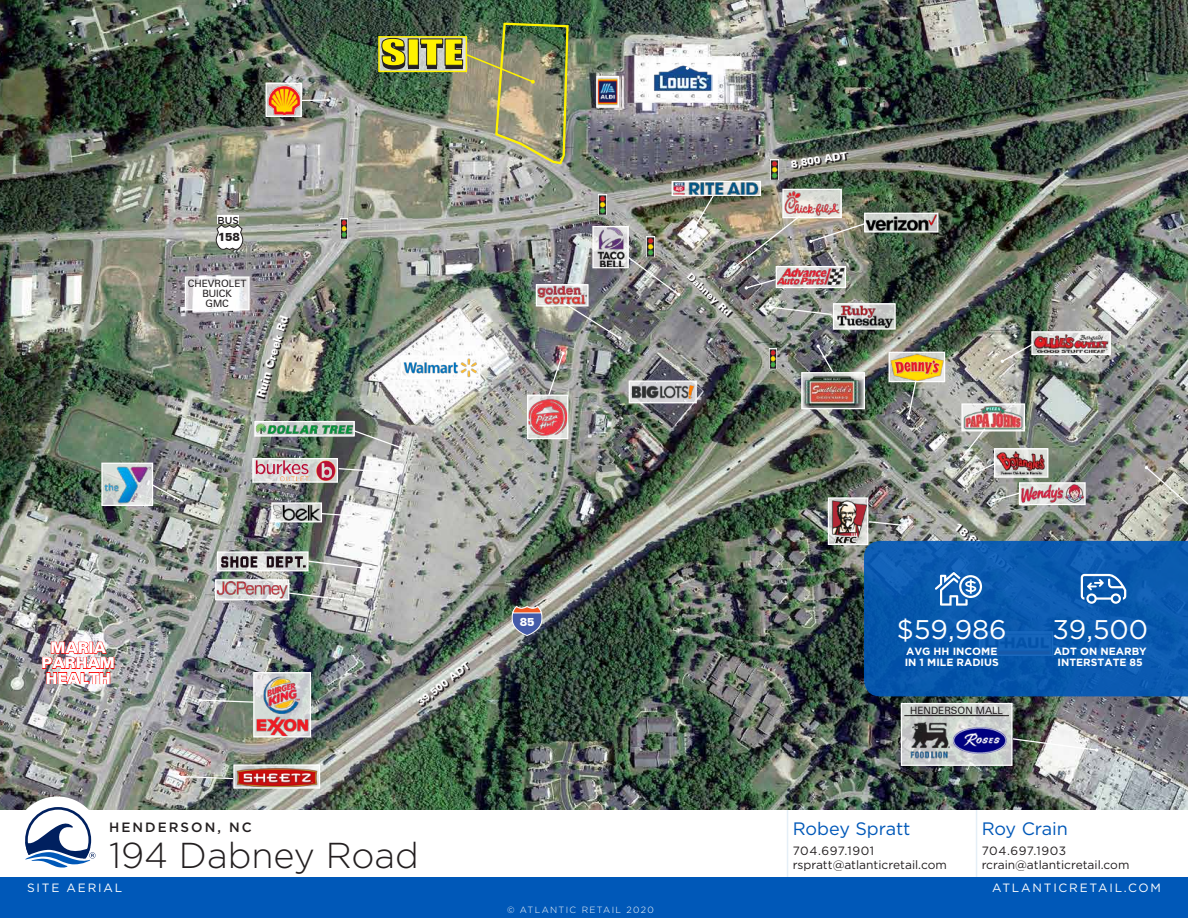
<style>
.page{position:relative;width:1188px;height:918px;background:#fff}
.page>*{position:absolute;margin:0;border:0;box-sizing:border-box;transform-origin:0 0}
.t1{font:300 36px "Gotham";color:#231f20}
.t2{font:27px "Gotham";color:#fff}
.t3{font:18px "Gotham";color:#0058b8}
.t4{font:900 15.15px/15.1px "Zurich BT";color:#fff;text-align:center}
.t5{font:500 13.5px "Gotham";letter-spacing:.15em;color:#231f20}
.t6{font:12px/14.4px "Gotham";color:#231f20}
.t7{font:12px "Gotham";letter-spacing:.15em;color:#fff}
.t8{font:900 11.4px "Zurich BT";color:#fff}
.t9{font:900 11.4px "Zurich BT";color:#231f20}
.t10{font:700 10.5px/10.5px "Gotham";color:#fff}
.t11{font:10.05px/10.1px "Zurich BT";color:#231f20;text-align:center}
.t12{font:900 10.05px "Zurich BT";color:#fff}
.t13{font:500 10.05px "Gotham";color:#231f20}
.t14{font:300 9px "Gotham";letter-spacing:.15em;color:#fff}
</style>
<div class="page">
<img style="left:0;top:0;width:1188px;height:810px">
<svg style="left:956px;top:525px;width:59px;height:16px"></svg>
<svg style="left:257px;top:316px;width:33px;height:83px;background:#919287"></svg>
<svg style="left:687px;top:273px;width:47px;height:45px;background:#80827c"></svg>
<svg style="left:792px;top:153px;width:56px;height:16px"></svg>
<svg style="left:216px;top:225px;width:27px;height:25px"></svg>
<div style="left:218px;top:216px;width:21px;height:8px;background:#fff"></div>
<img style="left:340px;top:219px;width:8px;height:20px">
<img style="left:599px;top:195px;width:8px;height:20px">
<img style="left:770px;top:160px;width:8px;height:20px">
<img style="left:647px;top:237px;width:8px;height:18px">
<img style="left:769px;top:349px;width:8px;height:20px">
<svg style="left:512px;top:607px;width:30px;height:29px"></svg>
<img style="left:418px;top:662px;width:52px;height:45px">
<img style="left:403px;top:357px;width:75px;height:20px">
<img style="left:256px;top:423px;width:97px;height:12px">
<div style="left:254px;top:421px;width:101px;height:16px;border:1px solid #fff"></div>
<img style="left:273px;top:504px;width:47px;height:16px">
<div style="left:271px;top:502px;width:51px;height:20px;border:1px solid #fff"></div>
<img style="left:254px;top:460px;width:82px;height:21px">
<div style="left:252px;top:458px;width:86px;height:25px;border:1px solid #fff"></div>
<img style="left:217px;top:581px;width:70px;height:17px">
<div style="left:215px;top:579px;width:74px;height:21px;border:1px solid #fff"></div>
<img style="left:654px;top:66px;width:57px;height:24px">
<div style="left:652px;top:64px;width:61px;height:28px;border:1px solid #fff"></div>
<svg style="left:686px;top:66px;width:3px;height:4px"></svg>
<svg style="left:631px;top:382px;width:64px;height:1px"></svg>
<img style="left:631px;top:383px;width:64px;height:18px">
<div style="left:629px;top:380px;width:68px;height:23px;border:1px solid #fff"></div>
<img style="left:732px;top:214px;width:70px;height:55px">
<svg style="left:809px;top:222px;width:59px;height:21px"></svg>
<svg style="left:769px;top:305px;width:64px;height:11px"></svg>
<svg style="left:816px;top:344px;width:19px;height:28px"></svg>
<svg style="left:103px;top:503px;width:48px;height:1px"></svg>
<img style="left:103px;top:465px;width:48px;height:38px">
<div style="left:101px;top:463px;width:52px;height:43px;border:1px solid #fff"></div>
<svg style="left:151px;top:483px;width:34px;height:20px"></svg>
<img style="left:219px;top:553px;width:88px;height:16px">
<div style="left:217px;top:551px;width:92px;height:20px;border:1px solid #fff"></div>
<svg style="left:352px;top:429px;width:50px;height:20px"></svg>
<svg style="left:337px;top:467px;width:51px;height:7px"></svg>
<svg style="left:320px;top:512px;width:51px;height:7px"></svg>
<svg style="left:307px;top:560px;width:56px;height:9px"></svg>
<svg style="left:287px;top:592px;width:56px;height:9px"></svg>
<img style="left:674px;top:183px;width:85px;height:11px">
<div style="left:672px;top:181px;width:89px;height:15px;border:1px solid #fff"></div>
<img style="left:784px;top:191px;width:56px;height:25px">
<div style="left:782px;top:189px;width:60px;height:29px;border:1px solid #fff"></div>
<svg style="left:778px;top:268px;width:66px;height:18px"></svg>
<img style="left:778px;top:269px;width:66px;height:16px">
<div style="left:776px;top:266px;width:70px;height:22px;border:1px solid #fff"></div>
<svg style="left:835px;top:305px;width:59px;height:23px"></svg>
<img style="left:836px;top:305px;width:57px;height:23px">
<div style="left:833px;top:303px;width:63px;height:27px;border:1px solid #fff"></div>
<img style="left:803px;top:374px;width:60px;height:33px">
<div style="left:801px;top:372px;width:64px;height:37px;border:1px solid #fff"></div>
<img style="left:866px;top:215px;width:71px;height:16px">
<div style="left:864px;top:213px;width:75px;height:20px;border:1px solid #fff"></div>
<img style="left:594px;top:228px;width:33px;height:27px">
<div style="left:592px;top:226px;width:37px;height:42px;border:1px solid #fff"></div>
<img style="left:538px;top:286px;width:24px;height:18px">
<div style="left:536px;top:284px;width:53px;height:22px;border:1px solid #fff"></div>
<svg style="left:529px;top:397px;width:37px;height:40px"></svg>
<img style="left:529px;top:398px;width:37px;height:38px">
<div style="left:527px;top:395px;width:41px;height:44px;border:1px solid #fff"></div>
<img style="left:562px;top:255px;width:118px;height:85px">
<svg style="left:547px;top:352px;width:18px;height:45px"></svg>
<svg style="left:255px;top:674px;width:54px;height:42px"></svg>
<img style="left:255px;top:716px;width:54px;height:20px">
<div style="left:253px;top:672px;width:58px;height:66px;border:1px solid #fff"></div>
<img style="left:263px;top:676px;width:37px;height:37px">
<img style="left:235px;top:766px;width:83px;height:21px">
<div style="left:233px;top:764px;width:87px;height:25px;border:1px solid #fff"></div>
<svg style="left:177px;top:775px;width:57px;height:5px"></svg>
<svg style="left:199px;top:698px;width:57px;height:5px"></svg>
<svg style="left:903px;top:705px;width:108px;height:59px;background:#cbcecd"></svg>
<hr style="left:904px;top:715px;width:105px;height:1px;background:#231f20">
<div style="left:901px;top:703px;width:112px;height:63px;border:1px solid #fff"></div>
<img style="left:1033px;top:333px;width:76px;height:20px">
<div style="left:1031px;top:331px;width:80px;height:24px;border:1px solid #fff"></div>
<svg style="left:1000px;top:342px;width:35px;height:21px"></svg>
<img style="left:911px;top:721px;width:39px;height:37px">
<img style="left:951px;top:726px;width:57px;height:29px">
<svg style="left:1011px;top:737px;width:87px;height:15px"></svg>
<img style="left:891px;top:354px;width:52px;height:26px">
<div style="left:889px;top:352px;width:56px;height:30px;border:1px solid #fff"></div>
<img style="left:963px;top:405px;width:60px;height:24px">
<div style="left:961px;top:403px;width:64px;height:28px;border:1px solid #fff"></div>
<img style="left:997px;top:450px;width:49px;height:26px">
<div style="left:994px;top:448px;width:54px;height:30px;border:1px solid #fff"></div>
<img style="left:1021px;top:484px;width:63px;height:19px">
<div style="left:1019px;top:482px;width:67px;height:23px;border:1px solid #fff"></div>
<svg style="left:907px;top:379px;width:10px;height:41px"></svg>
<img style="left:830px;top:499px;width:36px;height:44px">
<div style="left:828px;top:497px;width:40px;height:48px;border:1px solid #fff"></div>
<svg style="left:868px;top:520px;width:40px;height:7px"></svg>
<svg style="left:689px;top:194px;width:26px;height:40px"></svg>
<svg style="left:992px;top:492px;width:29px;height:10px"></svg>
<svg style="left:959px;top:427px;width:38px;height:50px;background:#a8aba3"></svg>
<svg style="left:1145px;top:466px;width:43px;height:54px;background:#a8a89f"></svg>
<svg style="left:745px;top:278px;width:32px;height:12px"></svg>
<img style="left:268px;top:85px;width:32px;height:30px">
<div style="left:266px;top:83px;width:36px;height:34px;border:1px solid #fff"></div>
<hr style="left:302px;top:99px;width:26px;height:2px;background:#fff">
<svg style="left:326px;top:98px;width:4px;height:4px"></svg>
<img style="left:598px;top:78px;width:19px;height:28px">
<div style="left:596px;top:76px;width:23px;height:32px;border:1px solid #fff"></div>
<svg style="left:187px;top:278px;width:61px;height:30px"></svg>
<div style="left:185px;top:276px;width:65px;height:34px;border:1px solid #fff"></div>
<img style="left:42px;top:640px;width:73px;height:44px">
<hr style="left:976px;top:810px;width:1px;height:74px;background:#e5eff7">
<hr style="left:787px;top:810px;width:1px;height:74px;background:#e5eff7">
<div style="left:13px;top:796px;width:88px;height:88px;background:#fff;border-radius:50%"></div>
<svg style="left:25px;top:807px;width:71px;height:61px"></svg>
<div style="left:0;top:878px;width:1188px;height:40px;background:#0058b8"></div>
<svg style="left:864px;top:541px;width:324px;height:155px;background:#0959ae"></svg>
<svg style="left:935px;top:572px;width:47px;height:34px"></svg>
<svg style="left:1081px;top:574px;width:45px;height:30px"></svg>
<svg style="left:406px;top:39px;width:14px;height:30px"></svg>
<div style="left:408px;top:43px;width:11px;height:26px;background:#231f20"></div>
<svg style="left:381px;top:39px;width:25px;height:30px"></svg>
<div style="left:408px;top:39px;width:11px;height:27px;background:#fff200;border:1px solid #231f20"></div>
<img style="left:420px;top:21px;width:150px;height:145px">
<div style="left:378px;top:36px;width:89px;height:36px;border:2px solid #fff200"></div>
<p class="t13" style="left:218px;top:214px;width:23px">BUS</p>
<p class="t9" style="left:218px;top:231px;width:24px">158</p>
<p class="t11" style="left:188px;top:278px;width:60px">CHEVROLET<br>BUICK<br>GMC</p>
<p class="t8" style="left:253px;top:395px;width:87px;rotate:-73deg">Ruin Creek Rd</p>
<p class="t4" style="left:42px;top:640px;width:75px">MARIA<br>PARHAM<br>HEALTH</p>
<p class="t12" style="left:415px;top:698px;width:65px;rotate:-38deg">39,500 ADT</p>
<p class="t5" style="left:109px;top:818px;width:144px">HENDERSON, NC</p>
<h1 class="t1" style="left:109px;top:832px;width:311px">194 Dabney Road</h1>
<p class="t8" style="left:520px;top:615px;width:16px">85</p>
<p class="t12" style="left:693px;top:270px;width:59px;rotate:44deg">Dabney Rd</p>
<p class="t12" style="left:790px;top:158px;width:58px;rotate:-9deg">8,800 ADT</p>
<p class="t8" style="left:960px;top:520px;width:73px;rotate:39deg">18,605 ADT</p>
<h2 class="t2" style="left:897px;top:613px;width:111px">$59,986</h2>
<p class="t10" style="left:905px;top:646px;width:96px">AVG HH INCOME<br>IN 1 MILE RADIUS</p>
<p class="t11" style="left:910px;top:706px;width:94px">HENDERSON MALL</p>
<h2 class="t2" style="left:1052px;top:613px;width:97px">39,500</h2>
<p class="t10" style="left:1054px;top:646px;width:95px;text-align:center">ADT ON NEARBY<br>INTERSTATE 85</p>
<h3 class="t3" style="left:793px;top:817px;width:119px">Robey Spratt</h3>
<p class="t6" style="left:793px;top:843px;width:156px">704.697.1901 rspratt@atlanticretail.com</p>
<h3 class="t3" style="left:982px;top:817px;width:88px">Roy Crain</h3>
<p class="t6" style="left:982px;top:843px;width:149px">704.697.1903 rcrain@atlanticretail.com</p>
<p class="t7" style="left:27px;top:881px;width:97px">SITE AERIAL</p>
<p class="t7" style="left:992px;top:881px;width:170px">ATLANTICRETAIL.COM</p>
<p class="t14" style="left:507px;top:904px;width:148px">© ATLANTIC RETAIL 2020</p>
</div>
